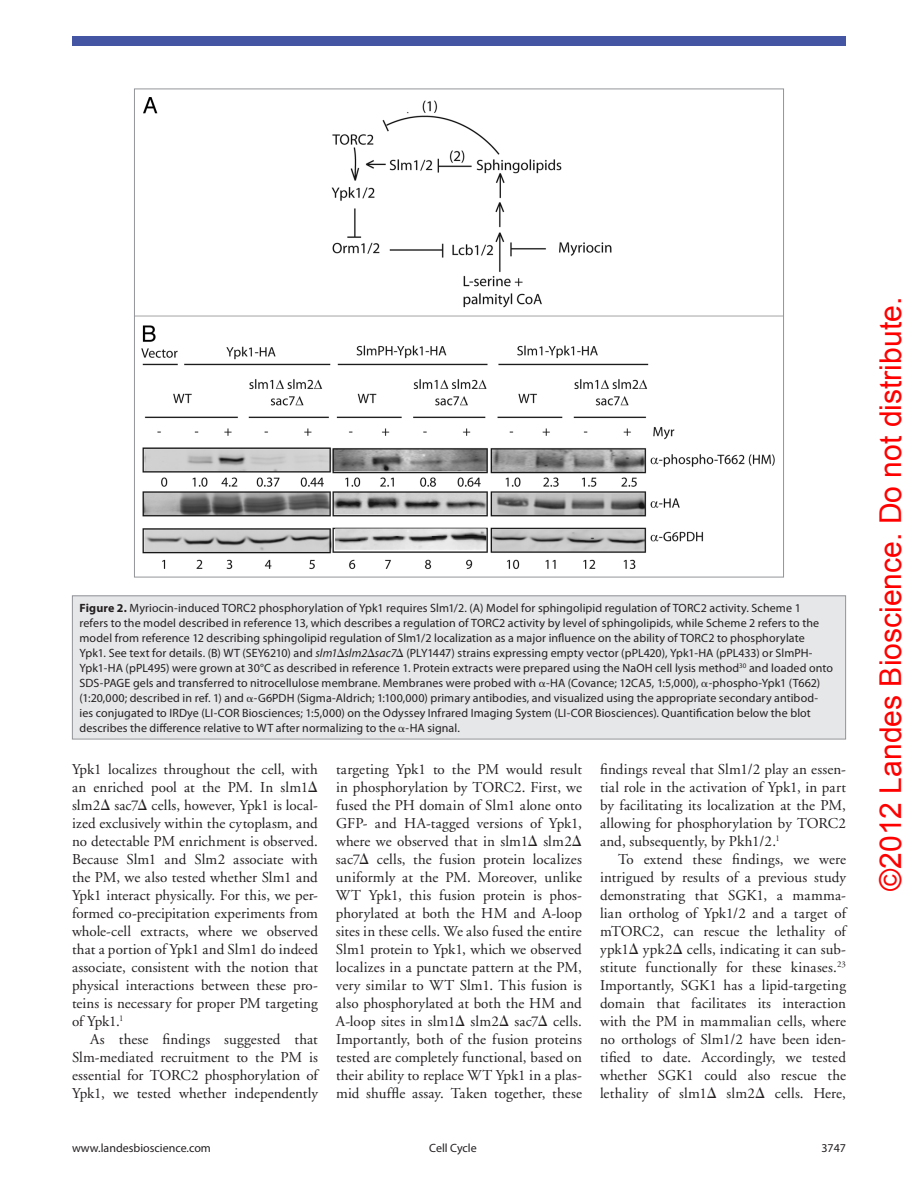
<style>
.page{position:relative;width:918px;height:1188px;background:#fff}
.page>*{position:absolute;margin:0;border:0;box-sizing:border-box;transform-origin:0 0}
.t1{font:30.15px "Arial";color:#f00}
.t2{font:15px/18px "Adobe Garamond";letter-spacing:.005em;color:#231f20;text-align:justify}
.t3{font:12px/15px "Myriad Pro";letter-spacing:.01em;color:#231f20}
.s1{font-weight:700}
.s2{font-style:italic}
.s3{font-family:"Universal Std Greekw Math Pi"}
</style>
<div class="page">
<div style="left:72px;top:36px;width:774px;height:10px;background:#4455a4"></div>
<div style="left:72px;top:596px;width:774px;height:143px;background:#e6e7e9"></div>
<div style="left:72px;top:595px;width:774px;height:144px;border:1px solid #939598"></div>
<img style="left:136px;top:97px;width:646px;height:473px">
<p class="t3" style="left:79px;top:600px;width:755px"><span class="s1">Figure 2.</span> Myriocin-induced TORC2 phosphorylation of Ypk1 requires Slm1/2. (A) Model for sphingolipid regulation of TORC2 activity. Scheme 1<br>refers to the model described in reference 13, which describes a regulation of TORC2 activity by level of sphingolipids, while Scheme 2 refers to the model from reference 12 describing sphingolipid regulation of Slm1/2 localization as a major influence on the ability of TORC2 to phosphorylate Ypk1. See text for details. (B) WT (SEY6210) and <span class="s2">slm1</span><span class="s3">Δ</span><span class="s2">slm2</span><span class="s3">Δ</span><span class="s2">sac7</span><span class="s3">Δ</span> (PLY1447) strains expressing empty vector (pPL420), Ypk1-HA (pPL433) or SlmPH-Ypk1-HA (pPL495) were grown at 30°C as described in reference 1. Protein extracts were prepared using the NaOH cell lysis method<sup>30</sup> and loaded onto SDS-PAGE gels and transferred to nitrocellulose membrane. Membranes were probed with <span class="s3">α</span>-HA (Covance; 12CA5, 1:5,000), <span class="s3">α</span>-phospho-Ypk1 (T662) (1:20,000; described in ref. 1) and <span class="s3">α</span>-G6PDH (Sigma-Aldrich; 1:100,000) primary antibodies, and visualized using the appropriate secondary antibod&shy;ies conjugated to IRDye (LI -COR Biosciences; 1:5,000) on the Odyssey Infrared Imaging System (LI -COR Biosciences). Quantification below the blot describes the difference relative to WT after normalizing to the <span class="s3">α</span>-HA signal.</p>
<p class="t2" style="left:72px;top:761px;width:248px">Ypk1 localizes throughout the cell, with an enriched pool at the PM. In slm1<span class="s3">Δ </span>slm2<span class="s3">Δ</span> sac7<span class="s3">Δ</span> cells, however, Ypk1 is local&shy;ized exclusively within the cytoplasm, and no detectable PM enrichment is observed.<br>Because Slm1 and Slm2 associate with the PM, we also tested whether Slm1 and Ypk1 interact physically. For this, we per&shy;formed co-precipitation experiments from whole-cell extracts, where we observed that a portion of Ypk1 and Slm1 do indeed associate, consistent with the notion that physical interactions between these pro&shy;teins is necessary for proper PM targeting of Ypk1.<sup>1</sup></p>
<p class="t2" style="left:72px;top:1031px;width:247px;text-indent:18px">As these findings suggested that Slm-mediated recruitment to the PM is essential for TORC2 phosphorylation of Ypk1, we tested whether independently</p>
<p class="t2" style="left:336px;top:761px;width:248px">targeting Ypk1 to the PM would result in phosphorylation by TORC2. First, we fused the PH domain of Slm1 alone onto GFP- and HA-tagged versions of Ypk1, where we observed that in slm1<span class="s3">Δ</span> slm2<span class="s3">Δ </span>sac7<span class="s3">Δ</span> cells, the fusion protein localizes uniformly at the PM. Moreover, unlike WT Ypk1, this fusion protein is phos&shy;phorylated at both the HM and A-loop sites in these cells. We also fused the entire Slm1 protein to Ypk1, which we observed localizes in a punctate pattern at the PM, very similar to WT Slm1. This fusion is also phosphorylated at both the HM and A-loop sites in slm1<span class="s3">Δ</span> slm2<span class="s3">Δ</span> sac7<span class="s3">Δ</span> cells.<br>Importantly, both of the fusion proteins tested are completely functional, based on their ability to replace WT Ypk1 in a plas&shy;mid shuffle assay. Taken together, these</p>
<p class="t2" style="left:600px;top:761px;width:247px">findings reveal that Slm1/2 play an essen&shy;tial role in the activation of Ypk1, in part by facilitating its localization at the PM, allowing for phosphorylation by TORC2 and, subsequently, by Pkh1/2.<sup>1</sup></p>
<p class="t2" style="left:600px;top:851px;width:248px;text-indent:18px">To extend these findings, we were intrigued by results of a previous study demonstrating that SGK1, a mamma&shy;lian ortholog of Ypk1/2 and a target of mTORC2, can rescue the lethality of ypk1<span class="s3">Δ</span> ypk2<span class="s3">Δ</span> cells, indicating it can sub&shy;stitute functionally for these kinases.<sup>23<br></sup>Importantly, SGK1 has a lipid-targeting domain that facilitates its interaction with the PM in mammalian cells, where no orthologs of Slm1/2 have been iden&shy;tified to date. Accordingly, we tested whether SGK1 could also rescue the lethality of slm1<span class="s3">Δ</span> slm2<span class="s3">Δ</span> cells. Here,</p>
<p class="t3" style="left:72px;top:1141px;width:140px">www.landesbioscience.com</p>
<p class="t3" style="left:429px;top:1141px;width:49px">Cell Cycle</p>
<p class="t3" style="left:821px;top:1141px;width:26px">3747</p>
<h1 class="t1" style="left:871px;top:891px;width:595px;rotate:-90deg">©2012 Landes Bioscience. Do not distribute.</h1>
</div>
